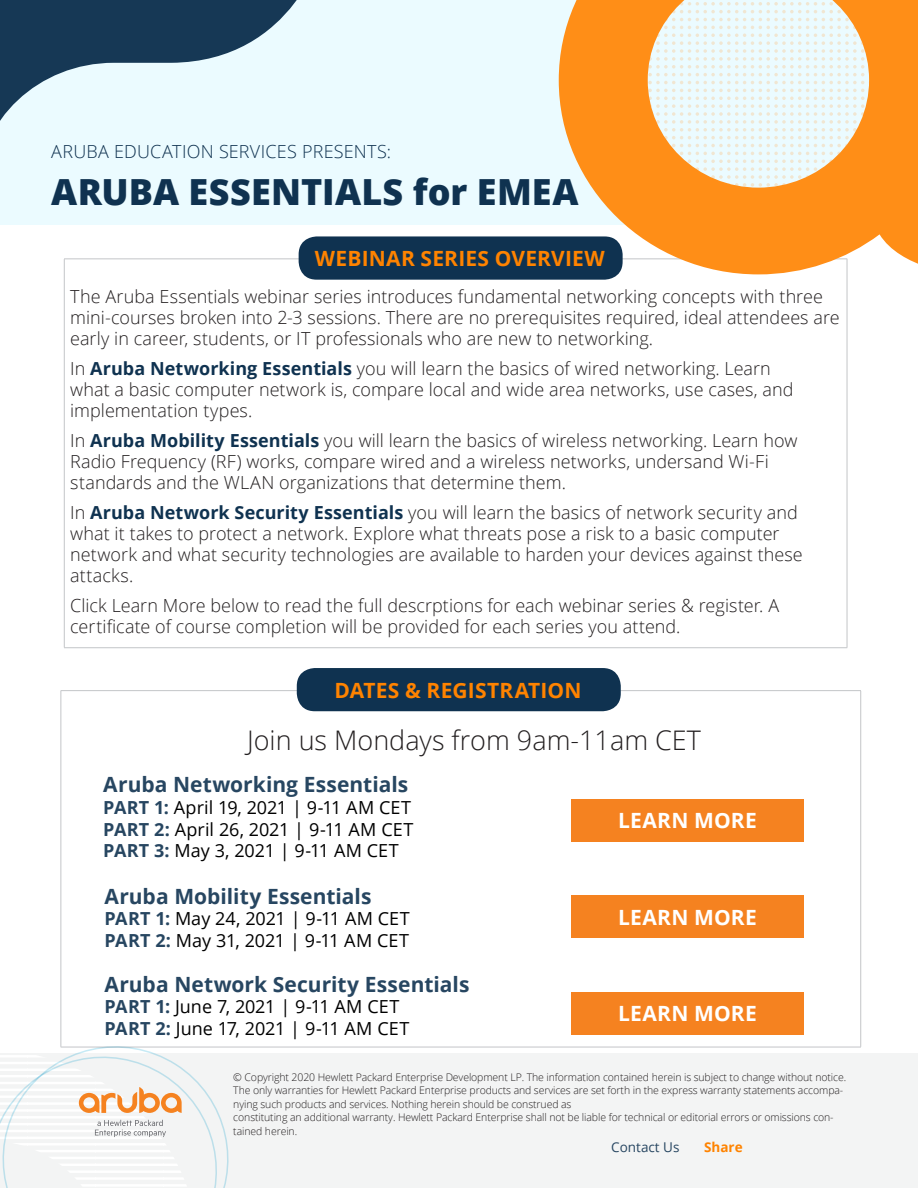
<style>
.page{position:relative;width:918px;height:1188px;background:#fff}
.page>*{position:absolute;margin:0;border:0;box-sizing:border-box;transform-origin:0 0}
.Title__Head_21_23_Wh{font:800 36px "Open Sans";letter-spacing:.005em;color:#0f3250}
.Bulleted_List__Level{font:300 27px "Open Sans";color:#231f20}
.Title__Subhead_12_15{font:700 21px "Open Sans";color:#274661}
.Body__Head_10_14_Bol{font:700 21px "Open Sans";letter-spacing:.01em;color:#ff8300}
.Title__Subhead_12_15-2{font:700 21px "Open Sans";letter-spacing:.02em;color:#fff}
.Body__Text_9_14_Ligh{font:300 18px/21px "Open Sans";color:#231f20}
.Title__Subhead_12_15-3{font:18px "Open Sans";color:#000}
.Document__Name_10_12{font:300 18px "Open Sans";letter-spacing:.01em;color:#0f3250}
.Website_Address_8_5{font:13.5px "Open Sans";color:#274661}
.Website_Address_8_5-2{font:700 13.5px "Open Sans";color:#ff8300}
.Website_Address_8_5-3{font:300 10.5px/13.5px "Open Sans";letter-spacing:-.01em;color:#231f20}
.s1{font-weight:700;color:#0f3250}
.s2{font-weight:700;color:#274661}
</style>
<div class="page">
<div style="left:0;top:0;width:918px;height:225px;background:#ebfbff"></div>
<svg style="left:0;top:0;width:297px;height:121px"></svg>
<hr style="left:64px;top:259px;width:783px;height:1px;background:#c3c5c8">
<hr style="left:64px;top:259px;width:1px;height:388px;background:#c3c5c8">
<hr style="left:847px;top:259px;width:1px;height:388px;background:#c3c5c8">
<hr style="left:64px;top:647px;width:783px;height:1px;background:#c3c5c8">
<div style="left:299px;top:236px;width:324px;height:44px;background:#0f3250;border-radius:18px"></div>
<hr style="left:61px;top:690px;width:800px;height:1px;background:#c3c5c8">
<hr style="left:61px;top:691px;width:1px;height:356px;background:#c3c5c8">
<hr style="left:860px;top:691px;width:1px;height:356px;background:#c3c5c8">
<hr style="left:61px;top:1047px;width:800px;height:1px;background:#c3c5c8">
<div style="left:297px;top:668px;width:324px;height:43px;background:#0f3250;border-radius:18px"></div>
<div style="left:571px;top:799px;width:233px;height:42px;background:#f58220"></div>
<div style="left:0;top:1054px;width:918px;height:134px;background:#f3f4f4"></div>
<svg style="left:0;top:1029px;width:246px;height:159px"></svg>
<div style="left:571px;top:895px;width:233px;height:43px;background:#f58220"></div>
<div style="left:571px;top:992px;width:233px;height:43px;background:#f58220"></div>
<svg style="left:559px;top:0;width:359px;height:274px;fill:#ff8e17"></svg>
<p class="Document__Name_10_12" style="left:51px;top:139px;width:341px">ARUBA EDUCATION SERVICES PRESENTS:</p>
<p class="Title__Head_21_23_Wh" style="left:51px;top:164px;width:529px">ARUBA ESSENTIALS for EMEA</p>
<p class="Body__Head_10_14_Bol" style="left:315px;top:244px;width:292px">WEBINAR SERIES OVERVIEW</p>
<p class="Body__Text_9_14_Ligh" style="left:70px;top:285px;width:771px">The Aruba Essentials webinar series introduces fundamental networking concepts with three mini-courses broken into 2-3 sessions. There are no prerequisites required, ideal attendees are early in career, students, or IT professionals who are new to networking.</p>
<p class="Body__Text_9_14_Ligh" style="left:70px;top:357px;width:725px">In <span class="s1">Aruba Networking Essentials</span> you will learn the basics of wired networking. Learn what a basic computer network is, compare local and wide area networks, use cases, and implementation types.</p>
<p class="Body__Text_9_14_Ligh" style="left:70px;top:429px;width:729px">In <span class="s1">Aruba Mobility Essentials</span> you will learn the basics of wireless networking. Learn how<br>Radio Frequency (RF) works, compare wired and a wireless networks, undersand Wi-Fi standards and the WLAN organizations that determine them.</p>
<p class="Body__Text_9_14_Ligh" style="left:70px;top:501px;width:734px">In <span class="s1">Aruba Network Security Essentials</span> you will learn the basics of network security and what it takes to protect a network. Explore what threats pose a risk to a basic computer network and what security technologies are available to harden your devices against these attacks.</p>
<p class="Body__Text_9_14_Ligh" style="left:70px;top:594px;width:710px">Click Learn More below to read the full descrptions for each webinar series &amp; register. A certificate of course completion will be provided for each series you attend.</p>
<p class="Body__Head_10_14_Bol" style="left:335px;top:675px;width:248px">DATES &amp; REGISTRATION</p>
<p class="Bulleted_List__Level" style="left:247px;top:722px;width:455px">Join us Mondays from 9am-11am CET</p>
<p class="Title__Subhead_12_15" style="left:103px;top:770px;width:307px">Aruba Networking Essentials</p>
<p class="Title__Subhead_12_15-3" style="left:103px;top:795px;width:309px"><span class="s2">PART 1:</span> April 19, 2021 | 9-11 AM CET</p>
<p class="Title__Subhead_12_15-3" style="left:103px;top:817px;width:312px"><span class="s2">PART 2:</span> April 26, 2021 | 9-11 AM CET</p>
<p class="Title__Subhead_12_15-3" style="left:103px;top:839px;width:297px"><span class="s2">PART 3:</span> May 3, 2021 | 9-11 AM CET</p>
<p class="Title__Subhead_12_15" style="left:105px;top:881px;width:269px">Aruba Mobility Essentials</p>
<p class="Title__Subhead_12_15-3" style="left:105px;top:906px;width:307px"><span class="s2">PART 1:</span> May 24, 2021 | 9-11 AM CET</p>
<p class="Title__Subhead_12_15-3" style="left:105px;top:928px;width:306px"><span class="s2">PART 2:</span> May 31, 2021 | 9-11 AM CET</p>
<p class="Title__Subhead_12_15" style="left:105px;top:969px;width:366px">Aruba Network Security Essentials</p>
<p class="Title__Subhead_12_15-3" style="left:105px;top:994px;width:296px"><span class="s2">PART 1:</span> June 7, 2021 | 9-11 AM CET</p>
<p class="Title__Subhead_12_15-3" style="left:105px;top:1016px;width:306px"><span class="s2">PART 2:</span> June 17, 2021 | 9-11 AM CET</p>
<p class="Title__Subhead_12_15-2" style="left:618px;top:805px;width:140px">LEARN MORE</p>
<p class="Title__Subhead_12_15-2" style="left:618px;top:902px;width:140px">LEARN MORE</p>
<p class="Title__Subhead_12_15-2" style="left:618px;top:999px;width:140px">LEARN MORE</p>
<p class="Website_Address_8_5-3" style="left:233px;top:1070px;width:614px">© Copyright 2020 Hewlett Packard Enterprise Development LP. The information contained herein is subject to change without notice.<br>The only warranties for Hewlett Packard Enterprise products and services are set forth in the express warranty statements accompa&shy;nying such products and services. Nothing herein should be construed as<br>constituting an additional warranty. Hewlett Packard Enterprise shall not be liable for technical or editorial errors or omissions con&shy;tained herein.</p>
<p class="Website_Address_8_5" style="left:611px;top:1138px;width:70px">Contact Us</p>
<p class="Website_Address_8_5-2" style="left:704px;top:1137px;width:40px">Share</p>
</div>
